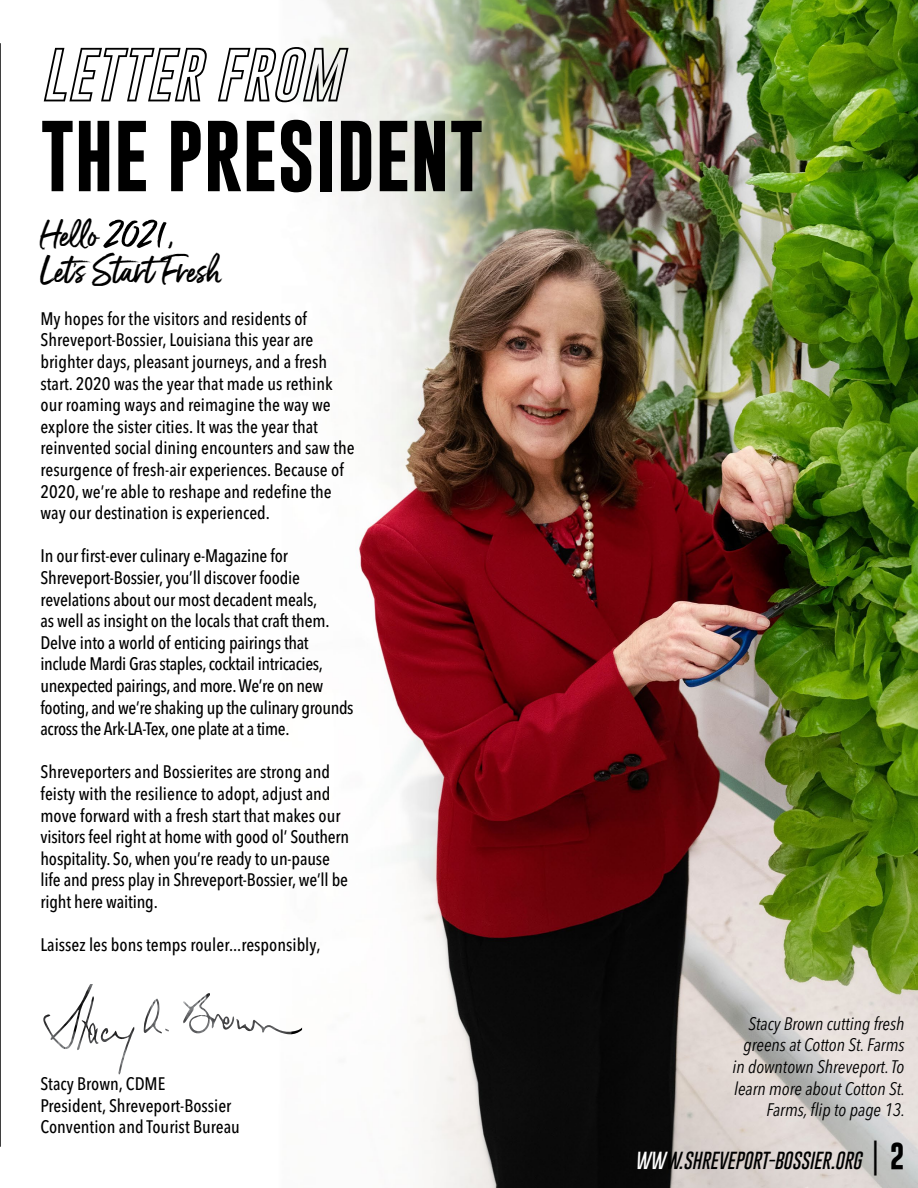
<style>
.page{position:relative;width:918px;height:1188px;background:#fff}
.page>*{position:absolute;margin:0;border:0;box-sizing:border-box;transform-origin:0 0}
.t1{font:700 72px "Gobold";color:#000}
.t2{font:italic 700 54px "Gobold Hollow";color:#000}
.t3{font:36px/36px "Gotcha Standup";color:#000}
.t4{font:500 condensed 18px/21.6px "Avenir Next LT Pro";color:#000}
.t5{font:italic condensed 18px/21.6px "Avenir Next LT Pro";color:#000;text-align:right}
.t6{font:italic 100 18px "Gobold";color:#000}
.s1{font-size:54px}
.s2{color:#fff}
.s3{font-style:normal;font-size:27px}
.s4{font-weight:700;font-style:normal;font-size:27px}
</style>
<div class="page">
<img style="left:100px;top:0;width:818px;height:1188px">
<img style="left:183px;top:993px;width:51px;height:41px">
<img style="left:43px;top:984px;width:50px;height:65px">
<img style="left:77px;top:996px;width:22px;height:54px">
<img style="left:236px;top:1019px;width:66px;height:15px">
<img style="left:101px;top:1027px;width:34px;height:48px">
<img style="left:144px;top:999px;width:18px;height:35px">
<svg style="left:165px;top:1029px;width:4px;height:3px"></svg>
<hr style="left:0;top:43px;width:1px;height:1104px;background:#000">
<h2 class="t2" style="left:40px;top:39px;width:302px">LETTER FROM</h2>
<h1 class="t1" style="left:40px;top:109px;width:444px">THE PRESIDENT</h1>
<h3 class="t3" style="left:40px;top:218px;width:182px">Hello <span class="s1">2021</span>,<br>Let’s StartFresh</h3>
<p class="t4" style="left:40px;top:308px;width:316px">My hopes for the visitors and residents of Shreveport-Bossier, Louisiana this year are brighter days, pleasant journeys, and a fresh start. 2020 was the year that made us rethink our roaming ways and reimagine the way we explore the sister cities. It was the year that reinvented social dining encounters and saw the resurgence of fresh-air experiences. Because of 2020, we’re able to reshape and redefine the way our destination is experienced.</p>
<p class="t4" style="left:40px;top:545px;width:315px">In our first-ever culinary e-Magazine for Shreveport-Bossier, you’ll discover foodie revelations about our most decadent meals,<br>as well as insight on the locals that craft them.<br>Delve into a world of enticing pairings that include Mardi Gras staples, cocktail intricacies, unexpected pairings, and more. We’re on new footing, and we’re shaking up the culinary grounds across the Ark-LA-Tex, one plate at a time.</p>
<p class="t4" style="left:40px;top:761px;width:310px">Shreveporters and Bossierites are strong and feisty with the resilience to adopt, adjust and move forward with a fresh start that makes our visitors feel right at home with good ol’ Southern hospitality. So, when you’re ready to un-pause life and press play in Shreveport-Bossier, we’ll be right here waiting.</p>
<p class="t4" style="left:40px;top:934px;width:282px">Laissez les bons temps rouler...responsibly,</p>
<p class="t4" style="left:40px;top:1073px;width:201px">Stacy Brown, CDME<br>President, Shreveport-Bossier<br>Convention and Tourist Bureau</p>
<p class="t5" style="left:733px;top:1013px;width:174px">Stacy Brown cutting fresh greens at Cotton St. Farms in downtown Shreveport. To learn more about Cotton St.<br>Farms, flip to page 13.</p>
<p class="t6" style="left:635px;top:1149px;width:271px"><span class="s2">WW</span>W.SHREVEPORT-BOSSIER.ORG <span class="s3">|</span> <span class="s4">2</span></p>
</div>
